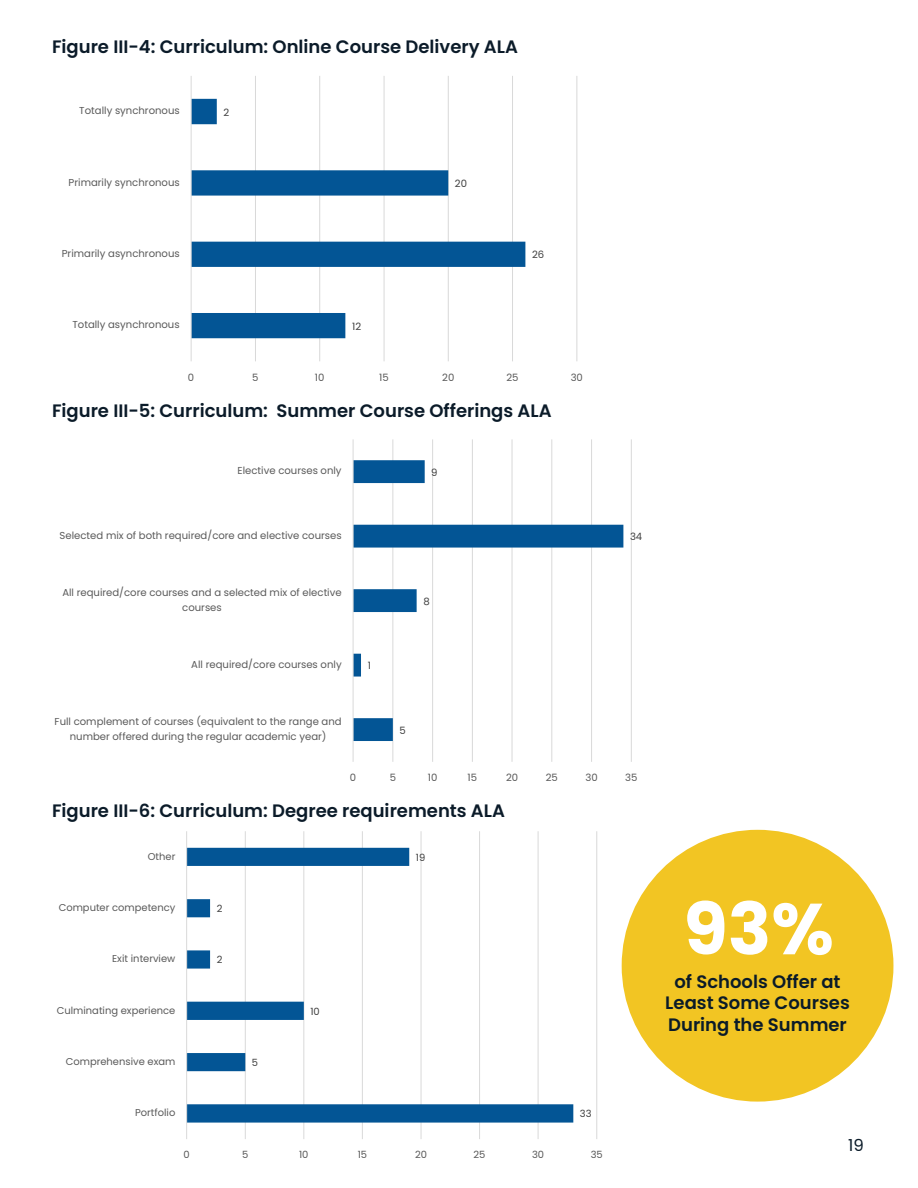
<style>
.page{position:relative;width:918px;height:1188px;background:#fff}
.page>*{position:absolute;margin:0;border:0;box-sizing:border-box;transform-origin:0 0}
.t1{font:700 72px "Poppins";color:#fff}
.Table_Heading{font:600 18px "Poppins";color:#0b1b29}
.t2{font:16.5px "Poppins";color:#0b1b29}
.t3{font:10.05px/15.1px "Poppins";color:#595959;text-align:center}
.t4{font:10.05px "Poppins";color:#404040}
.t5{font:9.9px "Poppins";color:#595959}
.t6{font:9.9px "Poppins";color:#404040}
</style>
<div class="page">
<svg style="left:186px;top:831px;width:412px;height:308px"></svg>
<svg style="left:190px;top:76px;width:388px;height:286px"></svg>
<hr style="left:671px;top:439px;width:1px;height:323px;background:#d9d9d9">
<svg style="left:352px;top:439px;width:280px;height:323px"></svg>
<div style="left:622px;top:830px;width:271px;height:272px;background:#f2c523;border-radius:50%"></div>
<p class="Table_Heading" style="left:52px;top:36px;width:467px">Figure III-4: Curriculum: Online Course Delivery ALA</p>
<p class="t3" style="left:79px;top:103px;width:102px">Totally synchronous</p>
<p class="t4" style="left:224px;top:106px;width:7px">2</p>
<p class="t3" style="left:69px;top:175px;width:113px">Primarily synchronous</p>
<p class="t4" style="left:455px;top:178px;width:14px">20</p>
<p class="t3" style="left:62px;top:246px;width:119px">Primarily asynchronous</p>
<p class="t4" style="left:532px;top:249px;width:14px">26</p>
<p class="t3" style="left:72px;top:317px;width:109px">Totally asynchronous</p>
<p class="t4" style="left:352px;top:320px;width:11px">12</p>
<p class="t3" style="left:188px;top:370px;width:8px">0</p>
<p class="t3" style="left:252px;top:370px;width:8px">5</p>
<p class="t3" style="left:315px;top:370px;width:11px">10</p>
<p class="t3" style="left:379px;top:370px;width:11px">15</p>
<p class="t3" style="left:442px;top:370px;width:14px">20</p>
<p class="t3" style="left:507px;top:370px;width:14px">25</p>
<p class="t3" style="left:571px;top:370px;width:14px">30</p>
<p class="Table_Heading" style="left:52px;top:400px;width:501px">Figure III-5: Curriculum: Summer Course Offerings ALA</p>
<p class="t3" style="left:238px;top:463px;width:106px">Elective courses only</p>
<p class="t4" style="left:431px;top:466px;width:8px">9</p>
<p class="t3" style="left:60px;top:528px;width:284px">Selected mix of both required/core and elective courses</p>
<p class="t3" style="left:62px;top:585px;width:281px">All required/core courses and a selected mix of elective courses</p>
<p class="t4" style="left:423px;top:595px;width:8px">8</p>
<p class="t4" style="left:630px;top:531px;width:14px">34</p>
<p class="t3" style="left:191px;top:657px;width:152px">All required/core courses only</p>
<p class="t4" style="left:368px;top:660px;width:5px">1</p>
<p class="t3" style="left:55px;top:714px;width:289px">Full complement of courses (equivalent to the range and number offered during the regular academic year)</p>
<p class="t4" style="left:399px;top:724px;width:8px">5</p>
<p class="t3" style="left:350px;top:770px;width:8px">0</p>
<p class="t3" style="left:390px;top:770px;width:8px">5</p>
<p class="t3" style="left:428px;top:770px;width:11px">10</p>
<p class="t3" style="left:468px;top:770px;width:11px">15</p>
<p class="t3" style="left:506px;top:770px;width:14px">20</p>
<p class="t3" style="left:546px;top:770px;width:14px">25</p>
<p class="t3" style="left:585px;top:770px;width:14px">30</p>
<p class="t3" style="left:625px;top:770px;width:14px">35</p>
<p class="Table_Heading" style="left:52px;top:800px;width:454px">Figure III-6: Curriculum: Degree requirements ALA</p>
<p class="t5" style="left:148px;top:850px;width:29px">Other</p>
<p class="t6" style="left:416px;top:852px;width:11px">19</p>
<p class="t5" style="left:59px;top:902px;width:118px">Computer competency</p>
<p class="t5" style="left:112px;top:953px;width:65px">Exit interview</p>
<p class="t6" style="left:217px;top:903px;width:7px">2</p>
<p class="t6" style="left:217px;top:954px;width:7px">2</p>
<p class="t5" style="left:57px;top:1004px;width:120px">Culminating experience</p>
<p class="t5" style="left:66px;top:1056px;width:111px">Comprehensive exam</p>
<p class="t6" style="left:252px;top:1057px;width:8px">5</p>
<p class="t6" style="left:310px;top:1006px;width:11px">10</p>
<p class="t5" style="left:135px;top:1107px;width:42px">Portfolio</p>
<p class="t6" style="left:580px;top:1108px;width:13px">33</p>
<p class="t5" style="left:184px;top:1149px;width:8px">0</p>
<p class="t5" style="left:242px;top:1149px;width:8px">5</p>
<p class="t5" style="left:299px;top:1149px;width:11px">10</p>
<p class="t5" style="left:358px;top:1149px;width:11px">15</p>
<p class="t5" style="left:415px;top:1149px;width:13px">20</p>
<p class="t5" style="left:474px;top:1149px;width:13px">25</p>
<p class="t5" style="left:532px;top:1149px;width:14px">30</p>
<p class="t5" style="left:591px;top:1149px;width:14px">35</p>
<p class="t1" style="left:683px;top:887px;width:152px">93%</p>
<p class="Table_Heading" style="left:675px;top:971px;width:168px">of Schools Offer at</p>
<p class="Table_Heading" style="left:665px;top:992px;width:186px">Least Some Courses</p>
<p class="Table_Heading" style="left:668px;top:1014px;width:180px">During the Summer</p>
<h3 class="t2" style="left:848px;top:1136px;width:17px">19</h3>
</div>
